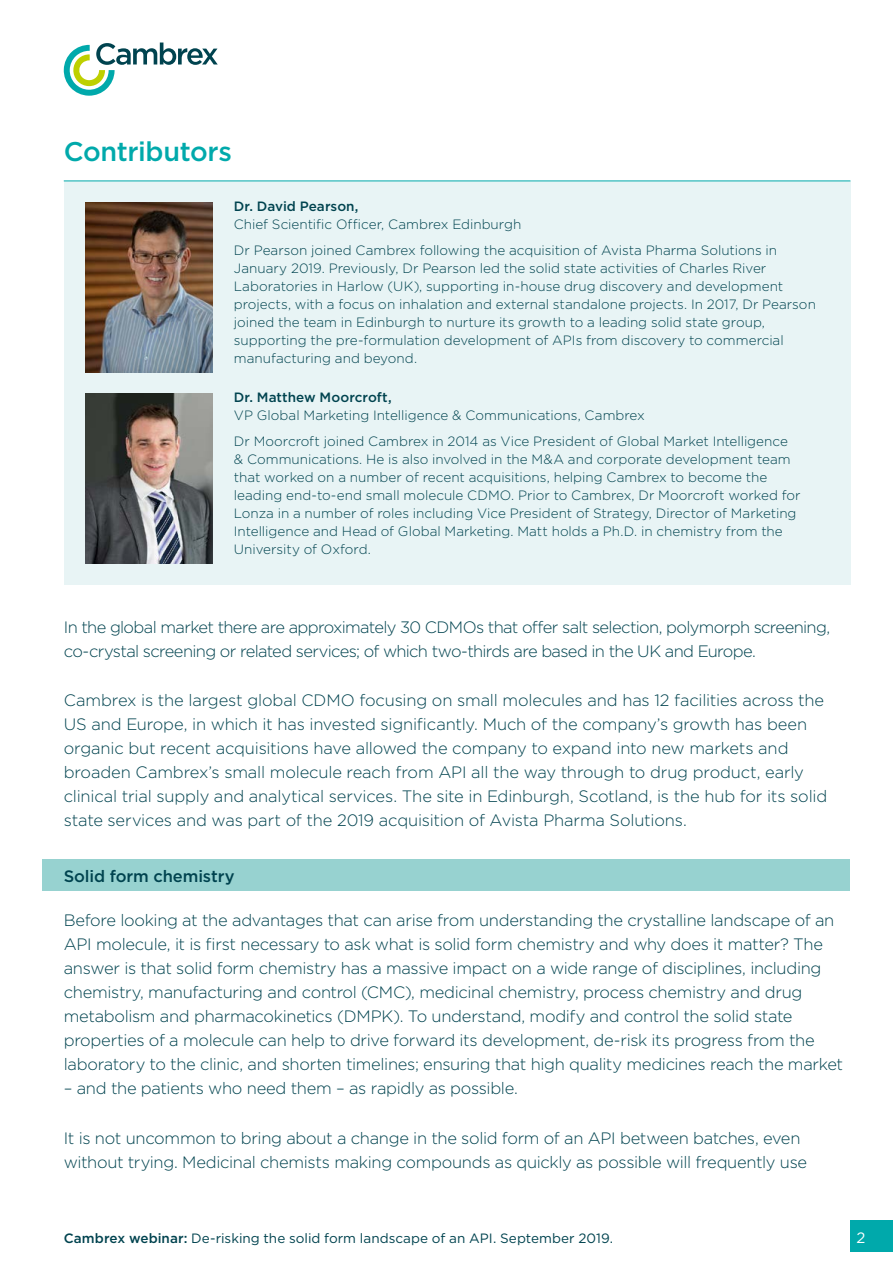
<style>
.page{position:relative;width:893px;height:1263px;background:#fff}
.page>*{position:absolute;margin:0;border:0;box-sizing:border-box;transform-origin:0 0}
.t1{font:500 27px "Gotham";letter-spacing:-.01em;color:#00a9ab}
.t2{font:300 16.5px/24px "Gotham";letter-spacing:-.02em;color:#00434f}
.t3{font:300 16.5px/24px "Gotham";letter-spacing:-.04em;color:#00434f}
.t4{font:500 16.5px "Gotham";letter-spacing:-.005em;color:#00434f}
.t5{font:15px "Gotham";color:#fff}
.t6{font:300 13.5px/18px "Gotham";color:#00434f}
.t7{font:13.5px "Gotham";color:#00434f}
.t8{font:500 13.5px "Gotham";letter-spacing:.005em;color:#00434f}
.s1{font-weight:500}
</style>
<div class="page">
<div style="left:850px;top:1220px;width:43px;height:32px;background:#00a9ab"></div>
<div style="left:64px;top:181px;width:786px;height:403px;background:#e8f4f5"></div>
<img style="left:85px;top:202px;width:128px;height:170px">
<hr style="left:64px;top:181px;width:786px;height:1px;background:#00a9ab">
<div style="left:43px;top:859px;width:807px;height:32px;background:#97d2d0"></div>
<svg style="left:64px;top:43px;width:154px;height:53px"></svg>
<img style="left:85px;top:393px;width:128px;height:170px">
<h1 class="t1" style="left:64px;top:136px;width:170px">Contributors</h1>
<p class="t8" style="left:234px;top:198px;width:126px">Dr. David Pearson,</p>
<p class="t6" style="left:234px;top:211px;width:545px;line-height:26.5px">Chief Scientific Officer, Cambrex Edinburgh<br>Dr Pearson joined Cambrex following the acquisition of Avista Pharma Solutions in</p>
<p class="t6" style="left:234px;top:259px;width:584px">January 2019. Previously, Dr Pearson led the solid state activities of Charles River Laboratories in Harlow (UK), supporting in-house drug discovery and development projects, with a focus on inhalation and external standalone projects. In 2017, Dr Pearson joined the team in Edinburgh to nurture its growth to a leading solid state group, supporting the pre-formulation development of APIs from discovery to commercial manufacturing and beyond.</p>
<p class="t8" style="left:234px;top:389px;width:159px">Dr. Matthew Moorcroft,</p>
<p class="t6" style="left:234px;top:402px;width:556px;line-height:26.5px">VP Global Marketing Intelligence &amp; Communications, Cambrex<br>Dr Moorcroft joined Cambrex in 2014 as Vice President of Global Market Intelligence</p>
<p class="t6" style="left:234px;top:450px;width:568px">&amp; Communications. He is also involved in the M&amp;A and corporate development team that worked on a number of recent acquisitions, helping Cambrex to become the leading end-to-end small molecule CDMO. Prior to Cambrex, Dr Moorcroft worked for Lonza in a number of roles including Vice President of Strategy, Director of Marketing Intelligence and Head of Global Marketing. Matt holds a Ph.D. in chemistry from the University of Oxford.</p>
<p class="t3" style="left:64px;top:614px;width:768px">In the global market there are approximately 30 CDMOs that offer salt selection, polymorph screening, co-crystal screening or related services; of which two-thirds are based in the UK and Europe.</p>
<p class="t2" style="left:64px;top:688px;width:765px">Cambrex is the largest global CDMO focusing on small molecules and has 12 facilities across the US and Europe, in which it has invested significantly. Much of the company’s growth has been organic but recent acquisitions have allowed the company to expand into new markets and broaden Cambrex’s small molecule reach from API all the way through to drug product, early clinical trial supply and analytical services. The site in Edinburgh, Scotland, is the hub for its solid state services and was part of the 2019 acquisition of Avista Pharma Solutions.</p>
<p class="t4" style="left:64px;top:866px;width:172px">Solid form chemistry</p>
<p class="t2" style="left:64px;top:908px;width:781px">Before looking at the advantages that can arise from understanding the crystalline landscape of an API molecule, it is first necessary to ask what is solid form chemistry and why does it matter? The answer is that solid form chemistry has a massive impact on a wide range of disciplines, including chemistry, manufacturing and control (CMC), medicinal chemistry, process chemistry and drug metabolism and pharmacokinetics (DMPK). To understand, modify and control the solid state properties of a molecule can help to drive forward its development, de-risk its progress from the laboratory to the clinic, and shorten timelines; ensuring that high quality medicines reach the market</p>
<p class="t2" style="left:64px;top:1076px;width:456px">– and the patients who need them – as rapidly as possible.</p>
<p class="t2" style="left:64px;top:1126px;width:745px">It is not uncommon to bring about a change in the solid form of an API between batches, even without trying. Medicinal chemists making compounds as quickly as possible will frequently use</p>
<p class="t7" style="left:64px;top:1231px;width:551px"><span class="s1">Cambrex webinar:</span> De-risking the solid form landscape of an API. September 2019.</p>
<p class="t5" style="left:857px;top:1229px;width:10px">2</p>
</div>
